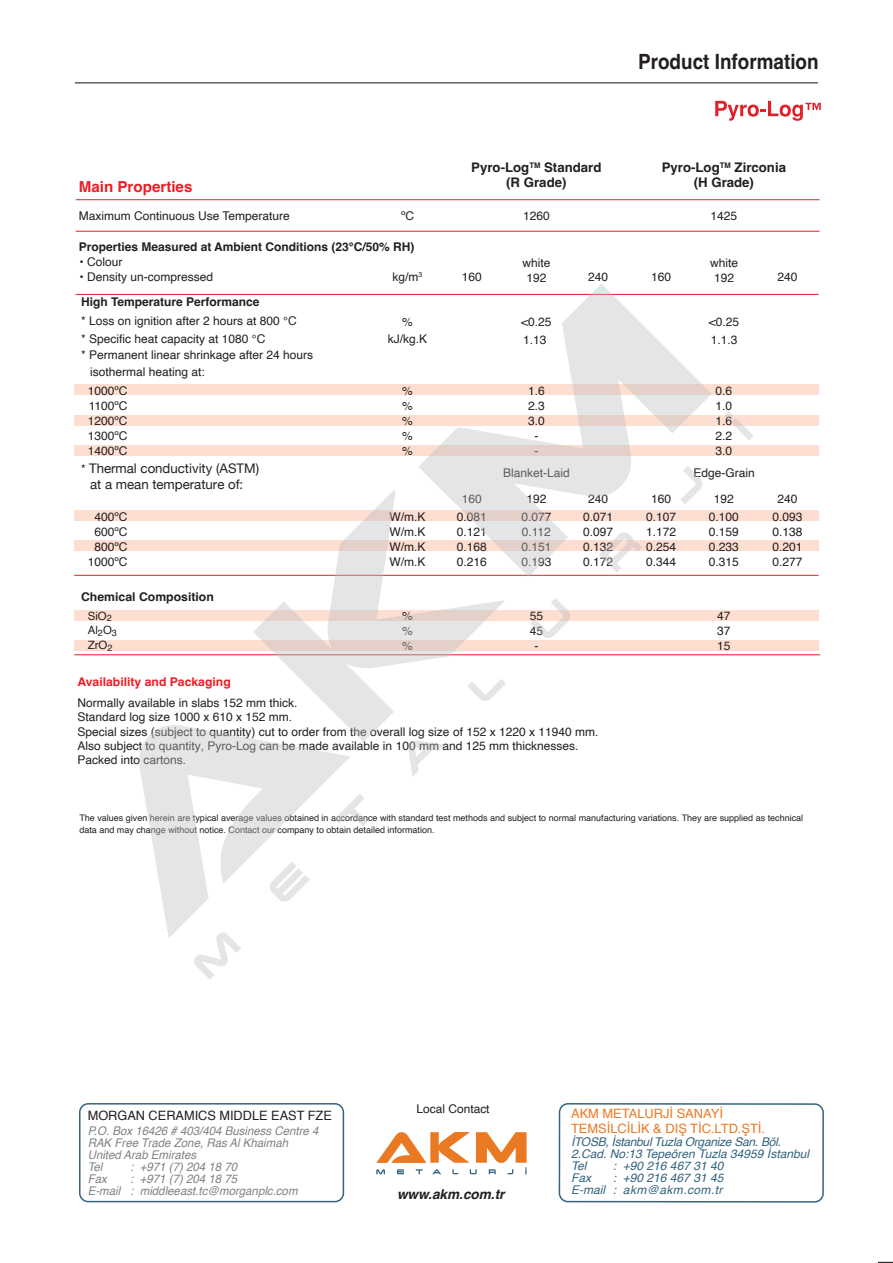
<style>
.page{position:relative;width:893px;height:1263px;background:#fff}
.page>*{position:absolute;margin:0;border:0;box-sizing:border-box;transform-origin:0 0}
.t1{font:700 21px "Helvetica";color:#231f20;scale:.9 1}
.t2{font:700 15.15px "Helvetica";color:#ed1d24}
.t3{font:italic 700 13.65px "Helvetica";color:#231f20}
.t4{font:700 13.2px/15px "Helvetica";color:#231f20;text-align:center}
.t5{font:13.2px/15.9px "Helvetica Neue";color:#231f20;text-align:center}
.t6{font:12.9px/15px "Helvetica";color:#ea7923}
.t7{font:12.9px "Helvetica";color:#231f20}
.t8{font:12px/15px "Helvetica";color:#231f20;text-align:justify}
.t9{font:italic 12px/12px "Helvetica";color:#808285;scale:.96 1}
.t10{font:700 12px "Helvetica";color:#231f20}
.t11{font:italic 12px/12px "Helvetica";letter-spacing:-.025em;color:#34647f}
.t12{font:italic 12px/12px "Helvetica";color:#34647f;text-align:right}
.t13{font:700 12px "Helvetica";color:#ed1d24}
.t14{font:11.4px/15.1px "Helvetica";color:#231f20}
.t15{font:9px/12px "Helvetica";color:#231f20}
.s1{font-family:"Helvetica";font-size:12px}
</style>
<div class="page">
<svg style="left:715px;top:101px;width:106px;height:20px"></svg>
<svg style="left:878px;top:1261px;width:15px;height:2px"></svg>
<hr style="left:75px;top:82px;width:743px;height:1px;background:#231f20">
<div style="left:74px;top:610px;width:745px;height:10px;background:#fdded0"></div>
<div style="left:74px;top:640px;width:745px;height:10px;background:#fdded0"></div>
<div style="left:74px;top:385px;width:745px;height:10px;background:#fdded0"></div>
<div style="left:74px;top:415px;width:745px;height:10px;background:#fdded0"></div>
<div style="left:74px;top:445px;width:745px;height:11px;background:#fdded0"></div>
<hr style="left:76px;top:294px;width:743px;height:1px;background:#e12028">
<hr style="left:74px;top:575px;width:745px;height:1px;background:#e12028">
<hr style="left:74px;top:654px;width:746px;height:1px;background:#e12028">
<hr style="left:76px;top:199px;width:743px;height:1px;background:#e12028">
<hr style="left:76px;top:231px;width:743px;height:1px;background:#e12028">
<div style="left:74px;top:510px;width:745px;height:11px;background:#fdded0"></div>
<div style="left:74px;top:541px;width:745px;height:10px;background:#fdded0"></div>
<div style="left:79px;top:1103px;width:265px;height:99px;border:2px solid #34647f;border-radius:9px"></div>
<div style="left:559px;top:1103px;width:265px;height:99px;border:2px solid #34647f;border-radius:9px"></div>
<svg style="left:376px;top:1132px;width:151px;height:42px"></svg>
<svg style="left:139px;top:725px;width:211px;height:213px"></svg>
<svg style="left:253px;top:490px;width:252px;height:252px"></svg>
<svg style="left:418px;top:284px;width:294px;height:293px"></svg>
<svg style="left:193px;top:932px;width:48px;height:47px"></svg>
<svg style="left:269px;top:861px;width:41px;height:41px"></svg>
<svg style="left:335px;top:794px;width:32px;height:32px"></svg>
<svg style="left:408px;top:740px;width:37px;height:37px"></svg>
<svg style="left:467px;top:679px;width:39px;height:23px"></svg>
<svg style="left:530px;top:598px;width:41px;height:40px"></svg>
<svg style="left:599px;top:532px;width:43px;height:41px"></svg>
<svg style="left:680px;top:466px;width:23px;height:38px"></svg>
<svg style="left:724px;top:411px;width:30px;height:29px"></svg>
<h1 class="t1" style="left:638px;top:49px;width:202px">Product Information</h1>
<p class="t4" style="left:471px;top:162px;width:132px">Pyro-Log<sup>TM</sup> Standard (R Grade)</p>
<p class="t4" style="left:662px;top:162px;width:126px">Pyro-Log<sup>TM</sup> Zirconia (H Grade)</p>
<p class="t2" style="left:79px;top:178px;width:115px">Main Properties</p>
<p class="t8" style="left:79px;top:208px;width:213px">Maximum Continuous Use Temperature</p>
<p class="t10" style="left:79px;top:239px;width:337px">Properties Measured at Ambient Conditions (23°C/50% RH)</p>
<p class="t8" style="left:80px;top:255px;width:44px">• Colour</p>
<p class="t8" style="left:80px;top:270px;width:135px">• Density un-compressed</p>
<p class="t8" style="left:401px;top:208px;width:15px">ºC</p>
<p class="t8" style="left:523px;top:208px;width:28px">1260</p>
<p class="t8" style="left:710px;top:208px;width:28px">1425</p>
<p class="t8" style="left:522px;top:255px;width:30px">white</p>
<p class="t8" style="left:462px;top:270px;width:22px">160</p>
<p class="t8" style="left:526px;top:270px;width:22px">192</p>
<p class="t8" style="left:588px;top:270px;width:22px">240</p>
<p class="t8" style="left:710px;top:255px;width:30px">white</p>
<p class="t8" style="left:393px;top:269px;width:31px">kg/m<sup>3</sup></p>
<p class="t8" style="left:402px;top:314px;width:12px">%</p>
<p class="t8" style="left:521px;top:315px;width:32px">&lt;0.25</p>
<p class="t8" style="left:709px;top:315px;width:32px">&lt;0.25</p>
<p class="t8" style="left:388px;top:332px;width:41px">kJ/kg.K</p>
<p class="t8" style="left:523px;top:333px;width:25px">1.13</p>
<p class="t8" style="left:711px;top:333px;width:28px">1.1.3</p>
<p class="t8" style="left:651px;top:270px;width:22px">160</p>
<p class="t8" style="left:714px;top:270px;width:22px">192</p>
<p class="t8" style="left:777px;top:270px;width:22px">240</p>
<p class="t10" style="left:81px;top:295px;width:180px">High Temperature Performance</p>
<p class="t8" style="left:81px;top:313px;width:217px;line-height:18px">* Loss on ignition after 2 hours at 800 °C * Specific heat capacity at 1080 °C</p>
<p class="t8" style="left:90px;top:347px;width:225px;line-height:16.5px;text-indent:-9px">* Permanent linear shrinkage after 24 hours isothermal heating at:</p>
<p class="t8" style="left:88px;top:384px;width:41px">1000ºC 1100ºC 1200ºC 1300ºC 1400ºC</p>
<p class="t5" style="left:81px;top:462px;width:180px"><span class="s1">*</span> Thermal conductivity (ASTM) at a mean temperature of:</p>
<p class="t8" style="left:88px;top:509px;width:41px;text-align:center">400ºC<br>600ºC<br>800ºC<br>1000ºC</p>
<p class="t10" style="left:81px;top:589px;width:134px">Chemical Composition</p>
<p class="t14" style="left:88px;top:609px;width:26px">SiO<sub>2</sub></p>
<p class="t14" style="left:88px;top:623px;width:31px">Al<sub>2</sub>O<sub>3<br></sub>ZrO<sub>2</sub></p>
<p class="t13" style="left:77px;top:675px;width:155px">Availability and Packaging</p>
<p class="t8" style="left:402px;top:384px;width:12px">% % % % %</p>
<p class="t8" style="left:528px;top:384px;width:18px;text-align:center">1.6<br>2.3<br>3.0 -<br>-</p>
<p class="t8" style="left:715px;top:384px;width:18px">0.6<br>1.0<br>1.6<br>2.2<br>3.0</p>
<p class="t8" style="left:503px;top:465px;width:68px">Blanket-Laid</p>
<p class="t8" style="left:694px;top:465px;width:63px">Edge-Grain</p>
<p class="t8" style="left:462px;top:492px;width:22px">160</p>
<p class="t8" style="left:526px;top:492px;width:22px">192</p>
<p class="t8" style="left:588px;top:492px;width:22px">240</p>
<p class="t8" style="left:651px;top:492px;width:22px">160</p>
<p class="t8" style="left:714px;top:492px;width:22px">192</p>
<p class="t8" style="left:777px;top:492px;width:22px">240</p>
<p class="t8" style="left:390px;top:509px;width:37px">W/m.K W/m.K W/m.K W/m.K</p>
<p class="t8" style="left:521px;top:509px;width:32px">0.077<br>0.112<br>0.151<br>0.193</p>
<p class="t8" style="left:457px;top:509px;width:32px">0.081<br>0.121<br>0.168<br>0.216</p>
<p class="t8" style="left:646px;top:509px;width:32px">0.107<br>1.172<br>0.254<br>0.344</p>
<p class="t8" style="left:772px;top:509px;width:32px">0.093<br>0.138<br>0.201<br>0.277</p>
<p class="t8" style="left:583px;top:509px;width:32px">0.071<br>0.097<br>0.132<br>0.172</p>
<p class="t8" style="left:709px;top:509px;width:32px">0.100<br>0.159<br>0.233<br>0.315</p>
<p class="t8" style="left:402px;top:609px;width:12px">% % %</p>
<p class="t8" style="left:530px;top:609px;width:15px;text-align:center">55<br>45 -</p>
<p class="t8" style="left:717px;top:609px;width:15px">47<br>37<br>15</p>
<p class="t8" style="left:77px;top:696px;width:522px;line-height:14.2px;text-align:left">Normally available in slabs 152 mm thick.<br>Standard log size 1000 x 610 x 152 mm.<br>Special sizes (subject to quantity) cut to order from the overall log size of 152 x 1220 x 11940 mm.<br>Also subject to quantity, Pyro-Log can be made available in 100 mm and 125 mm thicknesses.<br>Packed into cartons.</p>
<p class="t15" style="left:79px;top:812px;width:725px">The values given herein are typical average values obtained in accordance with standard test methods and subject to normal manufacturing variations. They are supplied as technical data and may change without notice. Contact our company to obtain detailed information.</p>
<p class="t7" style="left:88px;top:1105px;width:246px">MORGAN CERAMICS MIDDLE EAST FZE</p>
<p class="t9" style="left:88px;top:1125px;width:242px">P.O. Box 16426 # 403/404 Business Centre 4<br>RAK Free Trade Zone, Ras Al Khaimah<br>United Arab Emirates<br>Tel</p>
<p class="t9" style="left:130px;top:1161px;width:113px">: +971 (7) 204 18 70</p>
<p class="t9" style="left:88px;top:1173px;width:220px;text-indent:43px">: +971 (7) 204 18 75<br>E-mail : middleeast.tc@morganplc.com</p>
<p class="t9" style="left:88px;top:1173px;width:21px">Fax</p>
<p class="t8" style="left:417px;top:1101px;width:75px">Local Contact</p>
<p class="t3" style="left:397px;top:1185px;width:109px">www.akm.com.tr</p>
<p class="t6" style="left:571px;top:1106px;width:196px">AKM METALURJİ SANAYİ<br>TEMSİLCİLİK &amp; DIŞ TİC.LTD.ŞTİ.</p>
<p class="t11" style="left:571px;top:1136px;width:239px">İTOSB, İstanbul Tuzla Organize San. Böl.<br>2.Cad. No:13 Tepeören Tuzla 34959 İstanbul<br>Tel</p>
<p class="t12" style="left:613px;top:1160px;width:112px">: +90 216 467 31 40</p>
<p class="t12" style="left:571px;top:1172px;width:22px">Fax</p>
<p class="t12" style="left:571px;top:1172px;width:154px">: +90 216 467 31 45<br>E-mail : akm@akm.com.tr</p>
</div>
